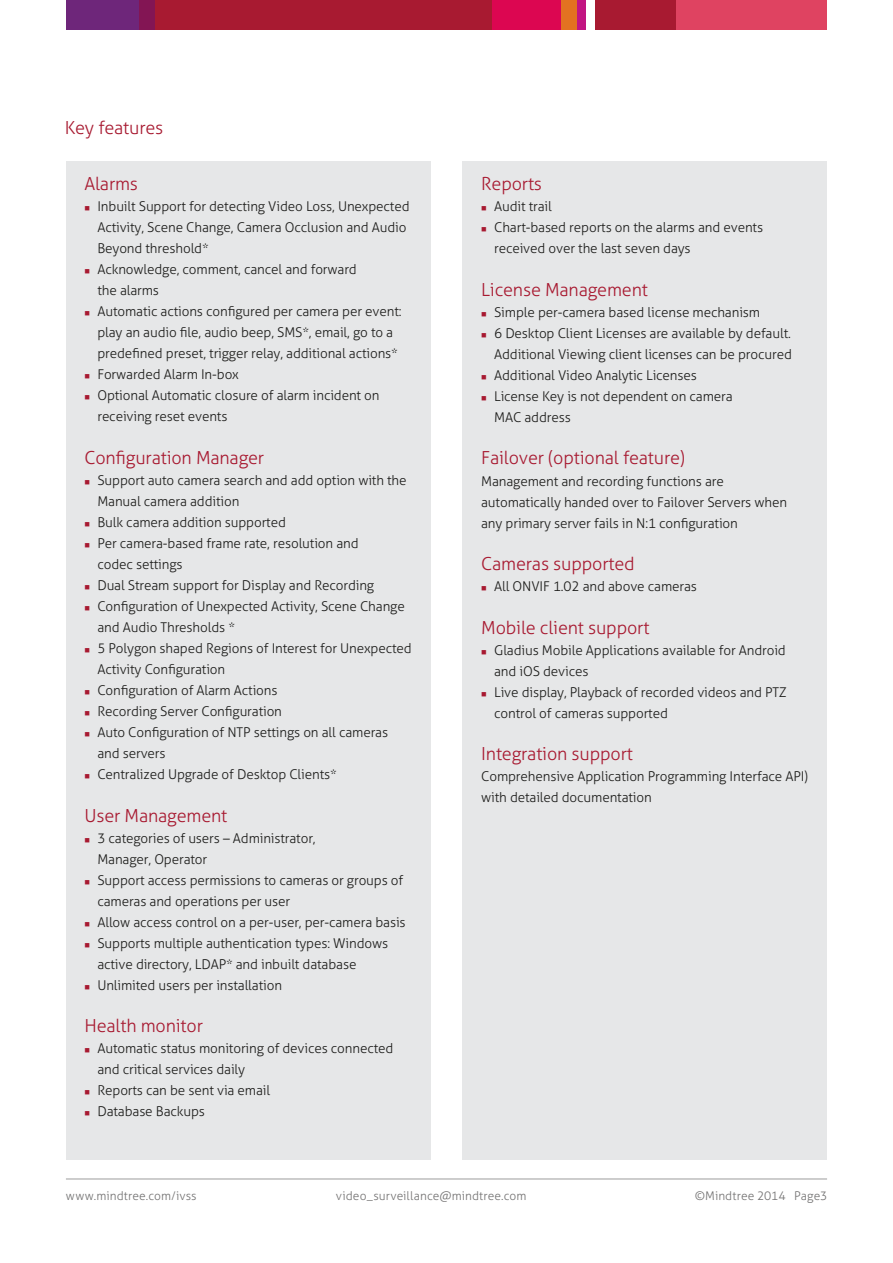
<style>
.page{position:relative;width:893px;height:1263px;background:#fff}
.page>*{position:absolute;margin:0;border:0;box-sizing:border-box;transform-origin:0 0}
.t1{font:300 18px "Aller Typo";letter-spacing:-.01em;color:#a81a31}
.t2{font:300 13.5px/21px "Aller Typo";letter-spacing:-.01em;color:#1d1d1b}
.t3{font:300 12px "Aller Typo";letter-spacing:.005em;color:#747373}
.s1{color:#a81a31}
</style>
<div class="page">
<div style="left:676px;top:0;width:151px;height:30px;background:#df4361"></div>
<div style="left:576px;top:0;width:10px;height:30px;background:#c21582"></div>
<div style="left:561px;top:0;width:16px;height:30px;background:#e37221"></div>
<div style="left:595px;top:0;width:81px;height:30px;background:#a81a31"></div>
<div style="left:155px;top:0;width:338px;height:30px;background:#a81a31"></div>
<div style="left:493px;top:0;width:68px;height:30px;background:#dc0651"></div>
<div style="left:66px;top:0;width:73px;height:30px;background:#6e267a"></div>
<div style="left:139px;top:0;width:16px;height:30px;background:#831554"></div>
<div style="left:66px;top:161px;width:364px;height:999px;background:#e6e7e8"></div>
<div style="left:462px;top:161px;width:365px;height:999px;background:#e6e7e8"></div>
<hr style="left:66px;top:1178px;width:761px;height:1px;background:#9d9d9c">
<h1 class="t1" style="left:65px;top:117px;width:100px">Key features</h1>
<h1 class="t1" style="left:84px;top:173px;width:55px">Alarms</h1>
<p class="t2" style="left:97px;top:196px;width:314px;text-indent:-13px"><span class="s1">■</span> Inbuilt Support for detecting Video Loss, Unexpected<br>Activity, Scene Change, Camera Occlusion and Audio<br>Beyond threshold*</p>
<p class="t2" style="left:97px;top:259px;width:261px;text-indent:-13px"><span class="s1">■</span> Acknowledge, comment, cancel and forward the alarms</p>
<p class="t2" style="left:97px;top:301px;width:306px;text-indent:-13px"><span class="s1">■</span> Automatic actions configured per camera per event: play an audio file, audio beep, SMS*, email, go to a predefined preset, trigger relay, additional actions*</p>
<p class="t2" style="left:84px;top:364px;width:156px"><span class="s1">■</span> Forwarded Alarm In-box</p>
<p class="t2" style="left:97px;top:385px;width:284px;text-indent:-13px"><span class="s1">■</span> Optional Automatic closure of alarm incident on receiving reset events</p>
<h1 class="t1" style="left:84px;top:447px;width:181px">Configuration Manager</h1>
<p class="t2" style="left:97px;top:470px;width:311px;text-indent:-13px"><span class="s1">■</span> Support auto camera search and add option with the<br>Manual camera addition</p>
<p class="t2" style="left:84px;top:512px;width:203px"><span class="s1">■</span> Bulk camera addition supported</p>
<p class="t2" style="left:97px;top:533px;width:263px;text-indent:-13px"><span class="s1">■</span> Per camera-based frame rate, resolution and codec settings</p>
<p class="t2" style="left:84px;top:575px;width:291px"><span class="s1">■</span> Dual Stream support for Display and Recording</p>
<p class="t2" style="left:97px;top:596px;width:309px;text-indent:-13px"><span class="s1">■</span> Configuration of Unexpected Activity, Scene Change and Audio Thresholds *</p>
<p class="t2" style="left:97px;top:638px;width:316px;text-indent:-13px"><span class="s1">■</span> 5 Polygon shaped Regions of Interest for Unexpected<br>Activity Configuration</p>
<p class="t2" style="left:84px;top:680px;width:195px"><span class="s1">■</span> Configuration of Alarm Actions</p>
<p class="t2" style="left:84px;top:701px;width:199px"><span class="s1">■</span> Recording Server Configuration</p>
<p class="t2" style="left:97px;top:722px;width:292px;text-indent:-13px"><span class="s1">■</span> Auto Configuration of NTP settings on all cameras and servers</p>
<p class="t2" style="left:84px;top:764px;width:254px"><span class="s1">■</span> Centralized Upgrade of Desktop Clients*</p>
<h1 class="t1" style="left:84px;top:804px;width:144px">User Management</h1>
<p class="t2" style="left:97px;top:827px;width:220px;text-indent:-13px"><span class="s1">■</span> 3 categories of users – Administrator,<br>Manager, Operator</p>
<p class="t2" style="left:97px;top:869px;width:307px;text-indent:-13px"><span class="s1">■</span> Support access permissions to cameras or groups of cameras and operations per user</p>
<p class="t2" style="left:84px;top:911px;width:323px"><span class="s1">■</span> Allow access control on a per-user, per-camera basis</p>
<p class="t2" style="left:97px;top:932px;width:292px;text-indent:-13px"><span class="s1">■</span> Supports multiple authentication types: Windows active directory, LDAP* and inbuilt database</p>
<p class="t2" style="left:84px;top:974px;width:199px"><span class="s1">■</span> Unlimited users per installation</p>
<h1 class="t1" style="left:84px;top:1015px;width:120px">Health monitor</h1>
<p class="t2" style="left:97px;top:1038px;width:298px;text-indent:-13px"><span class="s1">■</span> Automatic status monitoring of devices connected and critical services daily</p>
<p class="t2" style="left:84px;top:1080px;width:187px"><span class="s1">■</span> Reports can be sent via email</p>
<p class="t2" style="left:84px;top:1101px;width:122px"><span class="s1">■</span> Database Backups</p>
<h1 class="t1" style="left:481px;top:173px;width:62px">Reports</h1>
<p class="t2" style="left:481px;top:196px;width:72px"><span class="s1">■</span> Audit trail</p>
<p class="t2" style="left:494px;top:217px;width:271px;text-indent:-13px"><span class="s1">■</span> Chart-based reports on the alarms and events received over the last seven days</p>
<h1 class="t1" style="left:481px;top:279px;width:168px">License Management</h1>
<p class="t2" style="left:481px;top:302px;width:280px"><span class="s1">■</span> Simple per-camera based license mechanism</p>
<p class="t2" style="left:481px;top:323px;width:312px;text-align:right"><span class="s1">■</span> 6 Desktop Client Licenses are available by default.<br>Additional Viewing client licenses can be procured</p>
<p class="t2" style="left:481px;top:365px;width:217px"><span class="s1">■</span> Additional Video Analytic Licenses</p>
<p class="t2" style="left:494px;top:386px;width:240px;text-indent:-13px"><span class="s1">■</span> License Key is not dependent on camera<br>MAC address</p>
<h1 class="t1" style="left:481px;top:447px;width:205px">Failover (optional feature)</h1>
<p class="t2" style="left:481px;top:470px;width:307px">Management and recording functions are automatically handed over to Failover Servers when any primary server fails in N:1 configuration</p>
<h1 class="t1" style="left:481px;top:553px;width:155px">Cameras supported</h1>
<p class="t2" style="left:481px;top:576px;width:217px"><span class="s1">■</span> All ONVIF 1.02 and above cameras</p>
<h1 class="t1" style="left:481px;top:616px;width:170px">Mobile client support</h1>
<p class="t2" style="left:494px;top:639px;width:293px;text-indent:-13px"><span class="s1">■</span> Gladius Mobile Applications available for Android and iOS devices</p>
<p class="t2" style="left:494px;top:681px;width:294px;text-indent:-13px"><span class="s1">■</span> Live display, Playback of recorded videos and PTZ control of cameras supported</p>
<h1 class="t1" style="left:481px;top:743px;width:153px">Integration support</h1>
<p class="t2" style="left:481px;top:766px;width:328px">Comprehensive Application Programming Interface API) with detailed documentation</p>
<p class="t3" style="left:66px;top:1188px;width:132px">www.mindtree.com/ivss</p>
<p class="t3" style="left:336px;top:1188px;width:192px">video_surveillance@mindtree.com</p>
<p class="t3" style="left:695px;top:1188px;width:134px">©Mindtree 2014 Page3</p>
</div>
